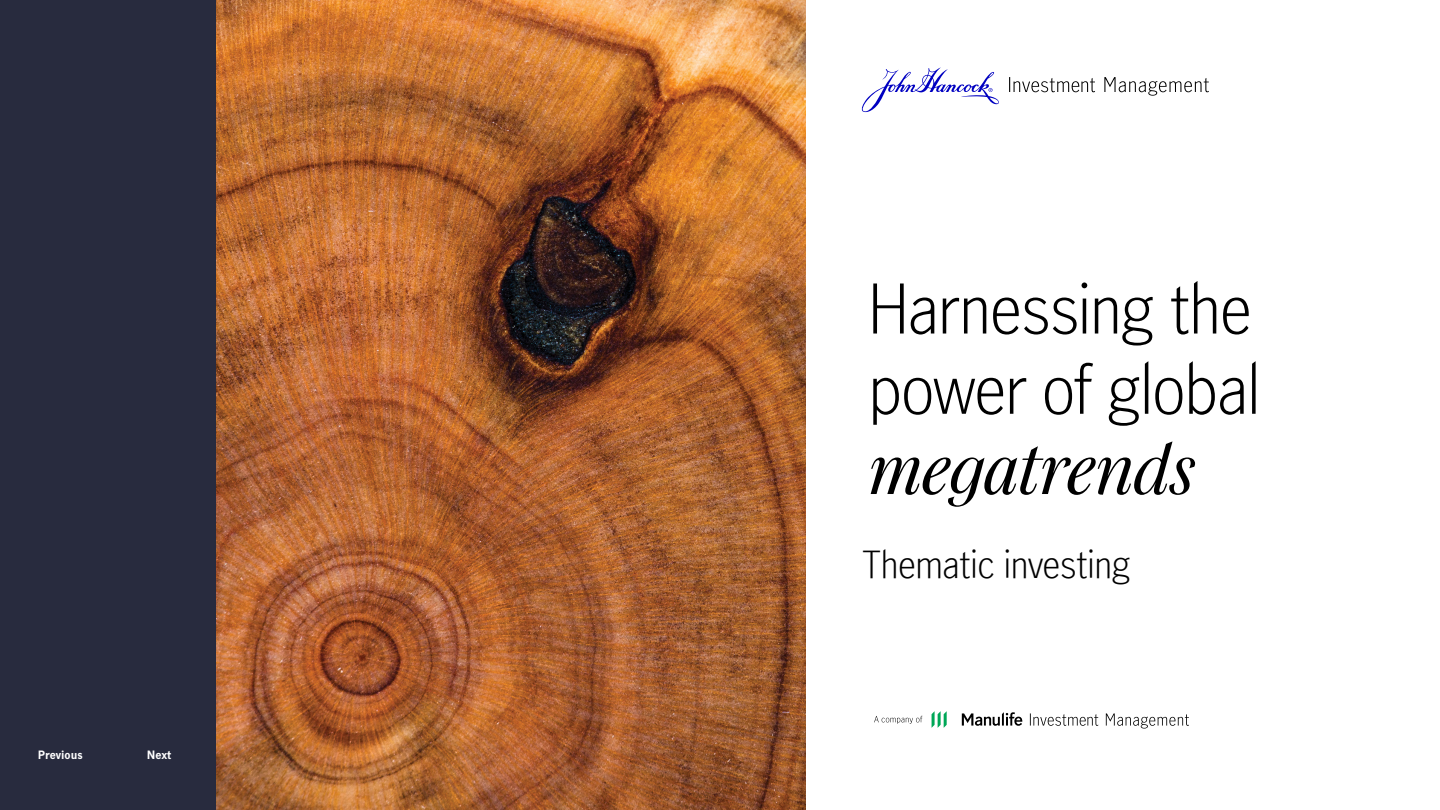
<style>
.page{position:relative;width:1440px;height:810px;background:#fff}
.page>*{position:absolute;margin:0;border:0;box-sizing:border-box;transform-origin:0 0}
._01_Mega{font:300 67.5px/80.2px "Manulife JH Sans Optimized";letter-spacing:-.025em;color:#000}
._02_Jumbo{font:300 37.5px "Manulife JH Sans Optimized";letter-spacing:-.02em;color:#000}
.t1{font:700 11.25px "Manulife JH Sans Optimized";color:#fff}
.s1{font-family:"Manulife JH Serif Optimized";font-weight:400;font-style:italic}
</style>
<div class="page">
<div style="left:0;top:0;width:216px;height:810px;background:#282b3e"></div>
<svg style="left:1009px;top:77px;width:86px;height:15px"></svg>
<svg style="left:1104px;top:77px;width:105px;height:19px"></svg>
<svg style="left:862px;top:68px;width:137px;height:44px"></svg>
<img style="left:216px;top:0;width:590px;height:810px">
<svg style="left:962px;top:712px;width:60px;height:14px"></svg>
<svg style="left:932px;top:711px;width:15px;height:17px"></svg>
<svg style="left:1030px;top:713px;width:68px;height:13px"></svg>
<svg style="left:1106px;top:713px;width:83px;height:16px"></svg>
<svg style="left:874px;top:716px;width:48px;height:8px"></svg>
<p class="t1" style="left:38px;top:747px;width:46px">Previous</p>
<p class="t1" style="left:147px;top:748px;width:26px">Next</p>
<p class="_01_Mega" style="left:867px;top:266px;width:395px">Harnessing the power of global <span class="s1">megatrends</span></p>
<p class="_02_Jumbo" style="left:863px;top:538px;width:269px">Thematic investing</p>
</div>
